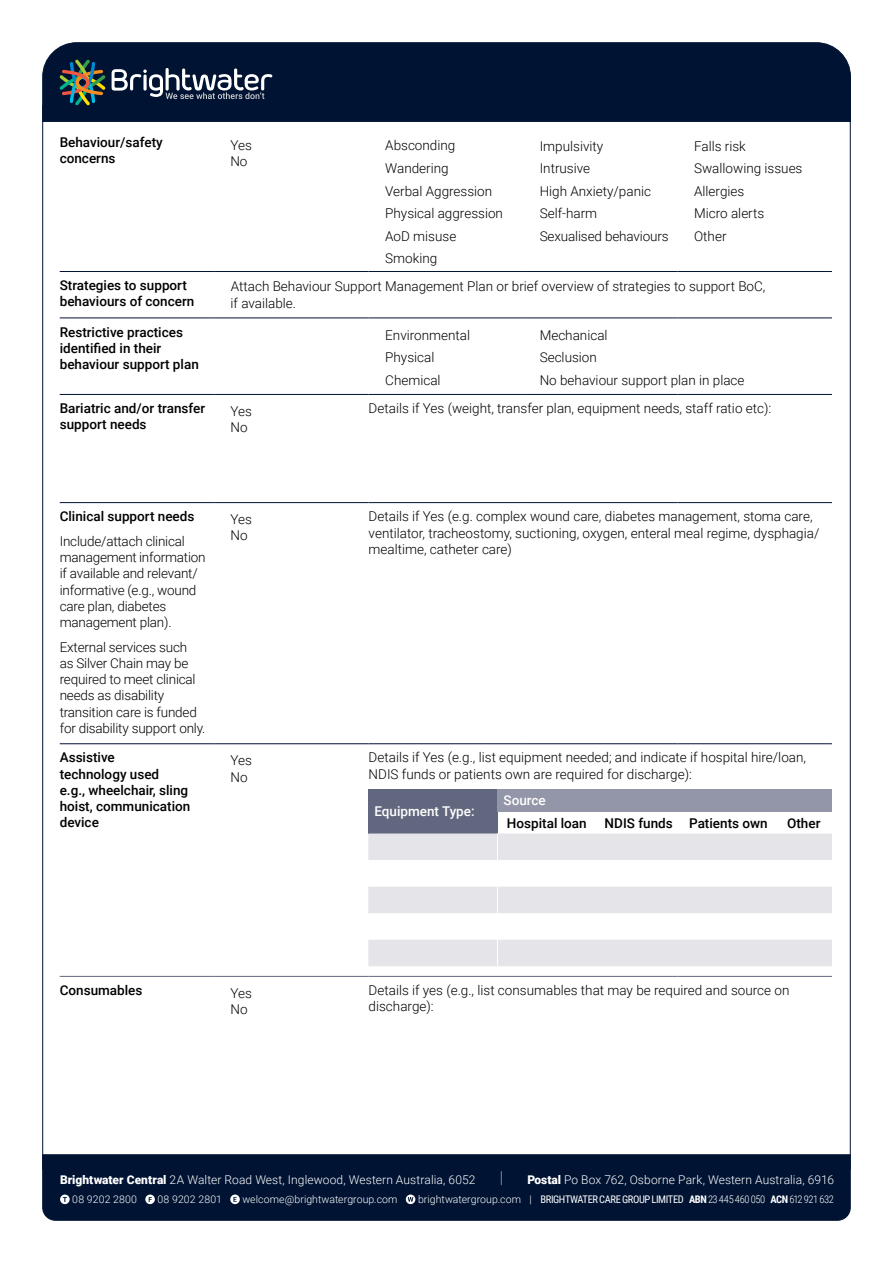
<style>
.page{position:relative;width:893px;height:1263px;background:#fff}
.page>*{position:absolute;margin:0;border:0;box-sizing:border-box;transform-origin:0 0}
.t1{font:100 16.5px "Roboto";color:#fff}
.t2{font:300 13.5px/16.2px "Roboto";color:#000}
.t3{font:500 13.5px/16.2px "Roboto";color:#000}
.t4{font:500 13.5px "Roboto";color:#fff}
.t5{font:300 12px "Roboto";letter-spacing:.01em;color:#fff}
.t6{font:10.5px "Roboto Condensed";letter-spacing:-.04em;color:#fff}
.t7{font:300 10.5px "Roboto";letter-spacing:.01em;color:#fff}
.s1{font-weight:900}
.s2{font-family:"Roboto";font-weight:300}
.s3{font-weight:700}
.s4{font-weight:300}
</style>
<div class="page">
<div style="left:42px;top:42px;width:809px;height:80px;background:#001333"></div>
<svg style="left:112px;top:68px;width:160px;height:31px"></svg>
<svg style="left:60px;top:60px;width:45px;height:45px;background:#405449"></svg>
<div style="left:42px;top:1154px;width:809px;height:67px;background:#001333"></div>
<svg style="left:60px;top:1194px;width:10px;height:10px"></svg>
<svg style="left:63px;top:1197px;width:4px;height:5px"></svg>
<svg style="left:145px;top:1194px;width:10px;height:10px"></svg>
<svg style="left:230px;top:1194px;width:10px;height:10px"></svg>
<svg style="left:406px;top:1194px;width:9px;height:10px"></svg>
<hr style="left:60px;top:271px;width:154px;height:1px;background:#001333">
<hr style="left:214px;top:271px;width:155px;height:1px;background:#001333">
<hr style="left:369px;top:271px;width:154px;height:1px;background:#001333">
<hr style="left:523px;top:271px;width:154px;height:1px;background:#001333">
<hr style="left:677px;top:271px;width:155px;height:1px;background:#001333">
<hr style="left:60px;top:318px;width:154px;height:1px;background:#001333">
<hr style="left:214px;top:318px;width:155px;height:1px;background:#001333">
<hr style="left:369px;top:318px;width:154px;height:1px;background:#001333">
<hr style="left:523px;top:318px;width:154px;height:1px;background:#001333">
<hr style="left:677px;top:318px;width:155px;height:1px;background:#001333">
<hr style="left:60px;top:394px;width:154px;height:1px;background:#001333">
<hr style="left:214px;top:394px;width:155px;height:1px;background:#001333">
<hr style="left:369px;top:394px;width:154px;height:1px;background:#001333">
<hr style="left:523px;top:394px;width:154px;height:1px;background:#001333">
<hr style="left:677px;top:394px;width:155px;height:1px;background:#001333">
<hr style="left:60px;top:502px;width:154px;height:1px;background:#001333">
<hr style="left:214px;top:502px;width:155px;height:1px;background:#001333">
<hr style="left:369px;top:502px;width:154px;height:1px;background:#001333">
<hr style="left:523px;top:502px;width:154px;height:1px;background:#001333">
<hr style="left:677px;top:502px;width:155px;height:1px;background:#001333">
<hr style="left:60px;top:743px;width:154px;height:1px;background:#001333">
<hr style="left:214px;top:743px;width:155px;height:1px;background:#001333">
<hr style="left:369px;top:743px;width:154px;height:1px;background:#001333">
<hr style="left:523px;top:743px;width:154px;height:1px;background:#001333">
<hr style="left:677px;top:743px;width:155px;height:1px;background:#001333">
<hr style="left:60px;top:976px;width:154px;height:1px;background:#61677e">
<hr style="left:214px;top:976px;width:155px;height:1px;background:#61677e">
<hr style="left:369px;top:976px;width:154px;height:1px;background:#61677e">
<hr style="left:523px;top:976px;width:154px;height:1px;background:#61677e">
<hr style="left:677px;top:976px;width:155px;height:1px;background:#61677e">
<div style="left:368px;top:789px;width:129px;height:44px;background:#61677e"></div>
<div style="left:497px;top:789px;width:335px;height:22px;background:#9396a8"></div>
<svg style="left:368px;top:833px;width:464px;height:133px;fill:#e5e5e9"></svg>
<svg style="left:497px;top:833px;width:1px;height:133px"></svg>
<p class="t3" style="left:60px;top:134px;width:105px">Behaviour/safety concerns</p>
<p class="t2" style="left:230px;top:137px;width:23px">Yes<br>No</p>
<p class="t2" style="left:385px;top:134px;width:119px;line-height:22.5px">Absconding<br>Wandering<br>Verbal Aggression<br>Physical aggression<br>AoD misuse<br>Smoking</p>
<p class="t2" style="left:540px;top:134px;width:130px;line-height:22.5px">Impulsivity<br>Intrusive<br>High Anxiety/panic<br>Self-harm<br>Sexualised behaviours</p>
<p class="t2" style="left:694px;top:134px;width:110px;line-height:22.5px">Falls risk<br>Swallowing issues<br>Allergies<br>Micro alerts<br>Other</p>
<p class="t3" style="left:60px;top:277px;width:136px">Strategies to support behaviours of concern</p>
<p class="t2" style="left:231px;top:278px;width:536px">Attach Behaviour Support Management Plan or brief overview of strategies to support BoC, if available.</p>
<p class="t3" style="left:60px;top:323px;width:141px">Restrictive practices identified in their behaviour support plan</p>
<p class="t2" style="left:385px;top:323px;width:86px;line-height:22.5px">Environmental<br>Physical<br>Chemical</p>
<p class="t2" style="left:540px;top:323px;width:206px;line-height:22.5px">Mechanical<br>Seclusion<br>No behaviour support plan in place</p>
<p class="t3" style="left:60px;top:400px;width:147px">Bariatric and/or transfer support needs</p>
<p class="t2" style="left:230px;top:403px;width:23px">Yes<br>No</p>
<p class="t2" style="left:369px;top:400px;width:404px">Details if Yes (weight, transfer plan, equipment needs, staff ratio etc):</p>
<p class="t3" style="left:60px;top:508px;width:136px">Clinical support needs</p>
<p class="t2" style="left:60px;top:533px;width:147px">Include/attach clinical management information if available and relevant/ informative (e.g., wound care plan, diabetes management plan).</p>
<p class="t2" style="left:60px;top:638px;width:147px">External services such<br>as Silver Chain may be required to meet clinical needs as disability transition care is funded for disability support only.</p>
<p class="t2" style="left:230px;top:511px;width:23px">Yes<br>No</p>
<p class="t2" style="left:369px;top:508px;width:452px">Details if Yes (e.g. complex wound care, diabetes management, stoma care, ventilator, tracheostomy, suctioning, oxygen, enteral meal regime, dysphagia/ mealtime, catheter care)</p>
<p class="t3" style="left:60px;top:749px;width:132px">Assistive<br>technology used<br>e.g., wheelchair, sling hoist, communication device</p>
<p class="t2" style="left:230px;top:752px;width:23px">Yes<br>No</p>
<p class="t2" style="left:369px;top:749px;width:439px">Details if Yes (e.g., list equipment needed; and indicate if hospital hire/loan,<br>NDIS funds or patients own are required for discharge):</p>
<p class="t4" style="left:503px;top:791px;width:44px">Source</p>
<p class="t3" style="left:507px;top:814px;width:81px">Hospital loan</p>
<p class="t3" style="left:605px;top:814px;width:165px">NDIS funds Patients own</p>
<p class="t3" style="left:787px;top:814px;width:35px">Other</p>
<p class="t4" style="left:374px;top:802px;width:102px">Equipment Type:</p>
<p class="t3" style="left:60px;top:982px;width:84px">Consumables</p>
<p class="t2" style="left:230px;top:984px;width:23px">Yes<br>No</p>
<p class="t2" style="left:369px;top:982px;width:422px">Details if yes (e.g., list consumables that may be required and source on discharge):</p>
<p class="t5" style="left:60px;top:1171px;width:417px"><span class="s1">Brightwater Central</span> 2A Walter Road West, Inglewood, Western Australia, 6052</p>
<p class="t1" style="left:500px;top:1166px;width:5px">|</p>
<p class="t5" style="left:527px;top:1171px;width:308px"><span class="s1">Postal</span> Po Box 762, Osborne Park, Western Australia, 6916</p>
<p class="t7" style="left:72px;top:1192px;width:66px">08 9202 2800</p>
<p class="t7" style="left:158px;top:1192px;width:66px">08 9202 2801</p>
<p class="t7" style="left:242px;top:1192px;width:157px">welcome@brightwatergroup.com</p>
<p class="t6" style="left:418px;top:1192px;width:417px"><span class="s2">brightwatergroup.com |</span> BRIGHTWATER CARE GROUP LIMITED <span class="s3">ABN</span> <span class="s4">23 445 460 050</span> <span class="s3">ACN</span> <span class="s4">612 921 632</span></p>
</div>
